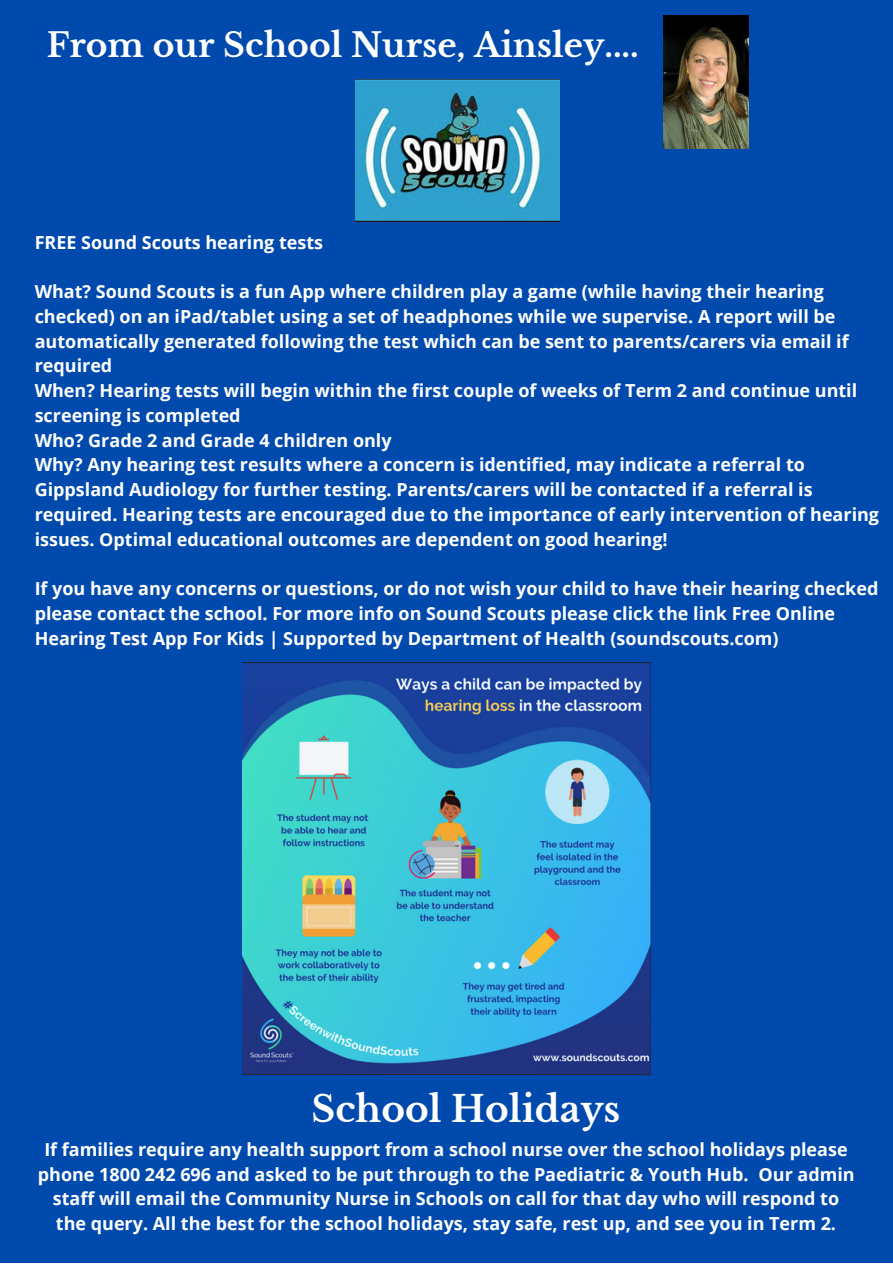
<style>
.page{position:relative;width:893px;height:1264px;background:#fff}
.page>*{position:absolute;margin:0;border:0;box-sizing:border-box;transform-origin:0 0}
.t1{font:700 36px "Libre Baskerville";color:#fff}
.t2{font:700 33px "Libre Baskerville";color:#fff}
.t3{font:700 18px/24.8px "Open Sans";color:#fff}
</style>
<div class="page">
<div style="left:0;top:0;width:892px;height:1262px;background:#004aad"></div>
<img style="left:355px;top:79px;width:205px;height:143px">
<img style="left:242px;top:662px;width:408px;height:412px">
<img style="left:663px;top:15px;width:85px;height:133px">
<h2 class="t2" style="left:47px;top:25px;width:593px">From our School Nurse, Ainsley....</h2>
<p class="t3" style="left:35px;top:229px;width:290px">FREE Sound Scouts hearing tests</p>
<p class="t3" style="left:35px;top:279px;width:845px">What? Sound Scouts is a fun App where children play a game (while having their hearing checked) on an iPad/tablet using a set of headphones while we supervise. A report will be automatically generated following the test which can be sent to parents/carers via email if required<br>When? Hearing tests will begin within the first couple of weeks of Term 2 and continue until screening is completed<br>Who? Grade 2 and Grade 4 children only<br>Why? Any hearing test results where a concern is identified, may indicate a referral to Gippsland Audiology for further testing. Parents/carers will be contacted if a referral is required. Hearing tests are encouraged due to the importance of early intervention of hearing issues. Optimal educational outcomes are dependent on good hearing!</p>
<p class="t3" style="left:35px;top:575px;width:845px">If you have any concerns or questions, or do not wish your child to have their hearing checked please contact the school. For more info on Sound Scouts please click the link Free Online<br>Hearing Test App For Kids | Supported by Department of Health (soundscouts.com)</p>
<h1 class="t1" style="left:311px;top:1087px;width:310px">School Holidays</h1>
<p class="t3" style="left:38px;top:1136px;width:818px;text-align:center">If families require any health support from a school nurse over the school holidays please phone 1800 242 696 and asked to be put through to the Paediatric &amp; Youth Hub. Our admin staff will email the Community Nurse in Schools on call for that day who will respond to the query. All the best for the school holidays, stay safe, rest up, and see you in Term 2.</p>
</div>
